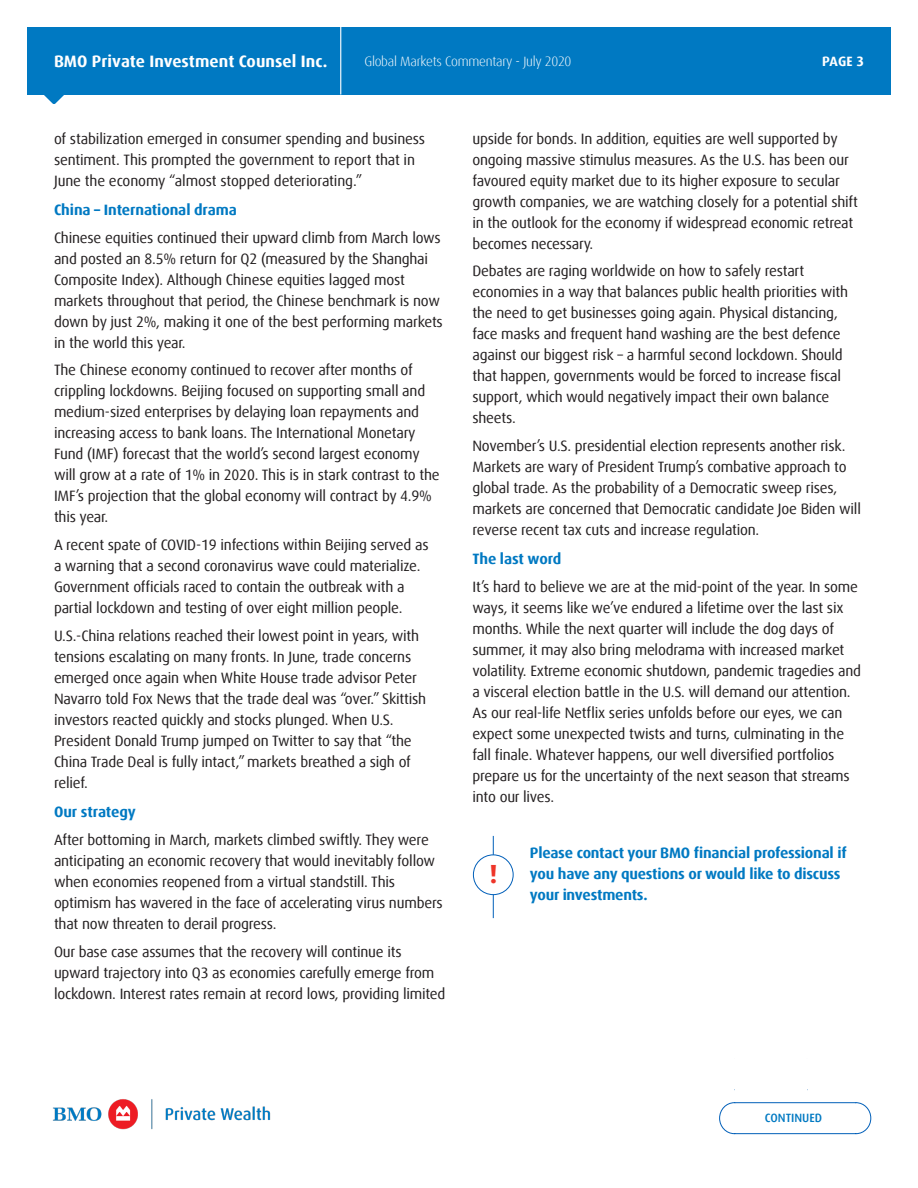
<style>
.page{position:relative;width:918px;height:1188px;background:#fff}
.page>*{position:absolute;margin:0;border:0;box-sizing:border-box;transform-origin:0 0}
.t1{font:700 26.25px "Dax Offc Pro";color:#ee3529}
.t2{font:700 16.5px "Dax Offc Pro";letter-spacing:.005em;color:#fff}
.Body_Copy{font:15px/21px "Dax Offc Pro";letter-spacing:-.015em;color:#231f20}
.Body_Copy-2{font:700 15px/21px "Dax Offc Pro";letter-spacing:-.015em;color:#0079c2}
.t3{font:300 13.5px "Dax Offc Pro";letter-spacing:-.02em;color:#fff}
.t4{font:700 13.5px "Dax Offc Pro";color:#fff}
.t5{font:500 12px "Dax Offc Pro";color:#0079c2}
</style>
<div class="page">
<img style="left:52px;top:1099px;width:219px;height:31px">
<div style="left:27px;top:27px;width:864px;height:67px;background:#0079c2"></div>
<svg style="left:43px;top:94px;width:22px;height:10px"></svg>
<hr style="left:340px;top:27px;width:1px;height:67px;background:#fff">
<hr style="left:493px;top:836px;width:1px;height:82px;background:#005fb9">
<div style="left:473px;top:855px;width:40px;height:40px;background:#fff;border-radius:50%"></div>
<div style="left:473px;top:855px;width:41px;height:40px;border:1px solid #005fb9;border-radius:50%"></div>
<svg style="left:719px;top:1089px;width:152px;height:45px"></svg>
<p class="t2" style="left:54px;top:51px;width:275px">BMO Private Investment Counsel Inc.</p>
<p class="t3" style="left:364px;top:53px;width:209px">Global Markets Commentary - July 2020</p>
<p class="t4" style="left:822px;top:53px;width:43px">PAGE 3</p>
<p class="Body_Copy" style="left:54px;top:128px;width:373px">of stabilization emerged in consumer spending and business sentiment. This prompted the government to report that in<br>June the economy “almost stopped deteriorating.”</p>
<p class="Body_Copy-2" style="left:54px;top:199px;width:185px">China – International drama</p>
<p class="Body_Copy" style="left:54px;top:227px;width:390px">Chinese equities continued their upward climb from March lows and posted an 8.5% return for Q2 (measured by the Shanghai Composite Index). Although Chinese equities lagged most markets throughout that period, the Chinese benchmark is now down by just 2%, making it one of the best performing markets in the world this year.</p>
<p class="Body_Copy" style="left:54px;top:360px;width:387px">The Chinese economy continued to recover after months of crippling lockdowns. Beijing focused on supporting small and medium-sized enterprises by delaying loan repayments and increasing access to bank loans. The International Monetary Fund (IMF) forecast that the world’s second largest economy will grow at a rate of 1% in 2020. This is in stark contrast to the IMF’s projection that the global economy will contract by 4.9% this year.</p>
<p class="Body_Copy" style="left:54px;top:534px;width:376px">A recent spate of COVID-19 infections within Beijing served as a warning that a second coronavirus wave could materialize.<br>Government officials raced to contain the outbreak with a partial lockdown and testing of over eight million people.</p>
<p class="Body_Copy" style="left:54px;top:625px;width:374px">U.S.-China relations reached their lowest point in years, with tensions escalating on many fronts. In June, trade concerns emerged once again when White House trade advisor Peter Navarro told Fox News that the trade deal was “over.” Skittish investors reacted quickly and stocks plunged. When U.S.<br>President Donald Trump jumped on Twitter to say that “the China Trade Deal is fully intact,” markets breathed a sigh of relief.</p>
<p class="Body_Copy-2" style="left:54px;top:801px;width:83px">Our strategy</p>
<p class="Body_Copy" style="left:54px;top:829px;width:390px">After bottoming in March, markets climbed swiftly. They were anticipating an economic recovery that would inevitably follow when economies reopened from a virtual standstill. This optimism has wavered in the face of accelerating virus numbers that now threaten to derail progress.</p>
<p class="Body_Copy" style="left:54px;top:941px;width:393px">Our base case assumes that the recovery will continue its upward trajectory into Q3 as economies carefully emerge from lockdown. Interest rates remain at record lows, providing limited</p>
<p class="Body_Copy" style="left:472px;top:128px;width:387px">upside for bonds. In addition, equities are well supported by ongoing massive stimulus measures. As the U.S. has been our favoured equity market due to its higher exposure to secular growth companies, we are watching closely for a potential shift in the outlook for the economy if widespread economic retreat becomes necessary.</p>
<p class="Body_Copy" style="left:472px;top:261px;width:377px">Debates are raging worldwide on how to safely restart economies in a way that balances public health priorities with the need to get businesses going again. Physical distancing, face masks and frequent hand washing are the best defence against our biggest risk – a harmful second lockdown. Should that happen, governments would be forced to increase fiscal support, which would negatively impact their own balance sheets.</p>
<p class="Body_Copy" style="left:472px;top:435px;width:390px">November’s U.S. presidential election represents another risk.<br>Markets are wary of President Trump’s combative approach to global trade. As the probability of a Democratic sweep rises, markets are concerned that Democratic candidate Joe Biden will reverse recent tax cuts and increase regulation.</p>
<p class="Body_Copy-2" style="left:472px;top:549px;width:90px">The last word</p>
<p class="Body_Copy" style="left:472px;top:576px;width:390px">It’s hard to believe we are at the mid-point of the year. In some ways, it seems like we’ve endured a lifetime over the last six months. While the next quarter will include the dog days of summer, it may also bring melodrama with increased market volatility. Extreme economic shutdown, pandemic tragedies and a visceral election battle in the U.S. will demand our attention.<br>As our real-life Netflix series unfolds before our eyes, we can expect some unexpected twists and turns, culminating in the fall finale. Whatever happens, our well diversified portfolios prepare us for the uncertainty of the next season that streams into our lives.</p>
<p class="t1" style="left:489px;top:857px;width:10px">!</p>
<p class="Body_Copy-2" style="left:530px;top:842px;width:318px">Please contact your BMO financial professional if you have any questions or would like to discuss your investments.</p>
<p class="t5" style="left:765px;top:1110px;width:59px">CONTINUED</p>
</div>
